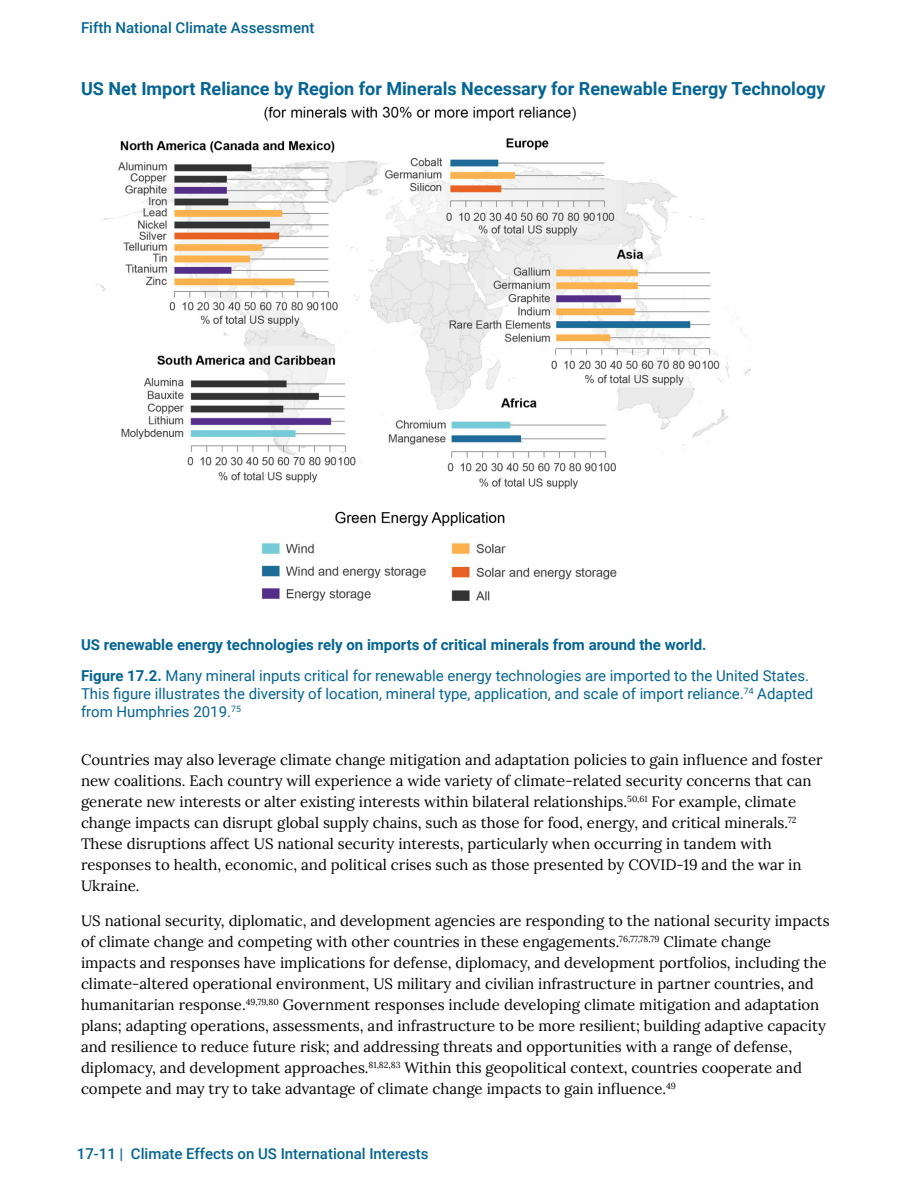
<style>
.page{position:relative;width:918px;height:1188px;background:#fff}
.page>*{position:absolute;margin:0;border:0;box-sizing:border-box;transform-origin:0 0}
.t1{font:700 18px "Roboto";color:#046493}
.t2{font:15px/21px "Lora";color:#000}
.t3{font:700 15px/31.5px "Roboto";color:#046493}
.t4{font:15px/18px "Roboto";color:#046493}
.t5{font:500 15px "Roboto";color:#046493}
.s1{font-weight:400}
</style>
<div class="page">
<img style="left:96px;top:106px;width:655px;height:495px">
<p class="t5" style="left:81px;top:17px;width:235px">Fifth National Climate Assessment</p>
<p class="t1" style="left:81px;top:75px;width:746px">US Net Import Reliance by Region for Minerals Necessary for Renewable Energy Technology</p>
<p class="t3" style="left:81px;top:628px;width:730px">US renewable energy technologies rely on imports of critical minerals from around the world.<br>Figure 17.2. <span class="s1">Many mineral inputs critical for renewable energy technologies are imported to the United States.</span></p>
<p class="t4" style="left:81px;top:684px;width:734px">This figure illustrates the diversity of location, mineral type, application, and scale of import reliance.<sup>74</sup> Adapted from Humphries 2019.<sup>75</sup></p>
<p class="t2" style="left:81px;top:749px;width:743px">Countries may also leverage climate change mitigation and adaptation policies to gain influence and foster new coalitions. Each country will experience a wide variety of climate-related security concerns that can generate new interests or alter existing interests within bilateral relationships.<sup>50,61</sup> For example, climate change impacts can disrupt global supply chains, such as those for food, energy, and critical minerals.<sup>72<br></sup>These disruptions affect US national security interests, particularly when occurring in tandem with responses to health, economic, and political crises such as those presented by COVID-19 and the war in Ukraine.</p>
<p class="t2" style="left:81px;top:909px;width:750px">US national security, diplomatic, and development agencies are responding to the national security impacts of climate change and competing with other countries in these engagements.<sup>76,77,78,79</sup> Climate change impacts and responses have implications for defense, diplomacy, and development portfolios, including the climate-altered operational environment, US military and civilian infrastructure in partner countries, and humanitarian response.<sup>49,79,80</sup> Government responses include developing climate mitigation and adaptation plans; adapting operations, assessments, and infrastructure to be more resilient; building adaptive capacity and resilience to reduce future risk; and addressing threats and opportunities with a range of defense, diplomacy, and development approaches.<sup>81,82,83</sup> Within this geopolitical context, countries cooperate and compete and may try to take advantage of climate change impacts to gain influence.<sup>49</sup></p>
<p class="t5" style="left:77px;top:1143px;width:353px">17-11 | Climate Effects on US International Interests</p>
</div>
